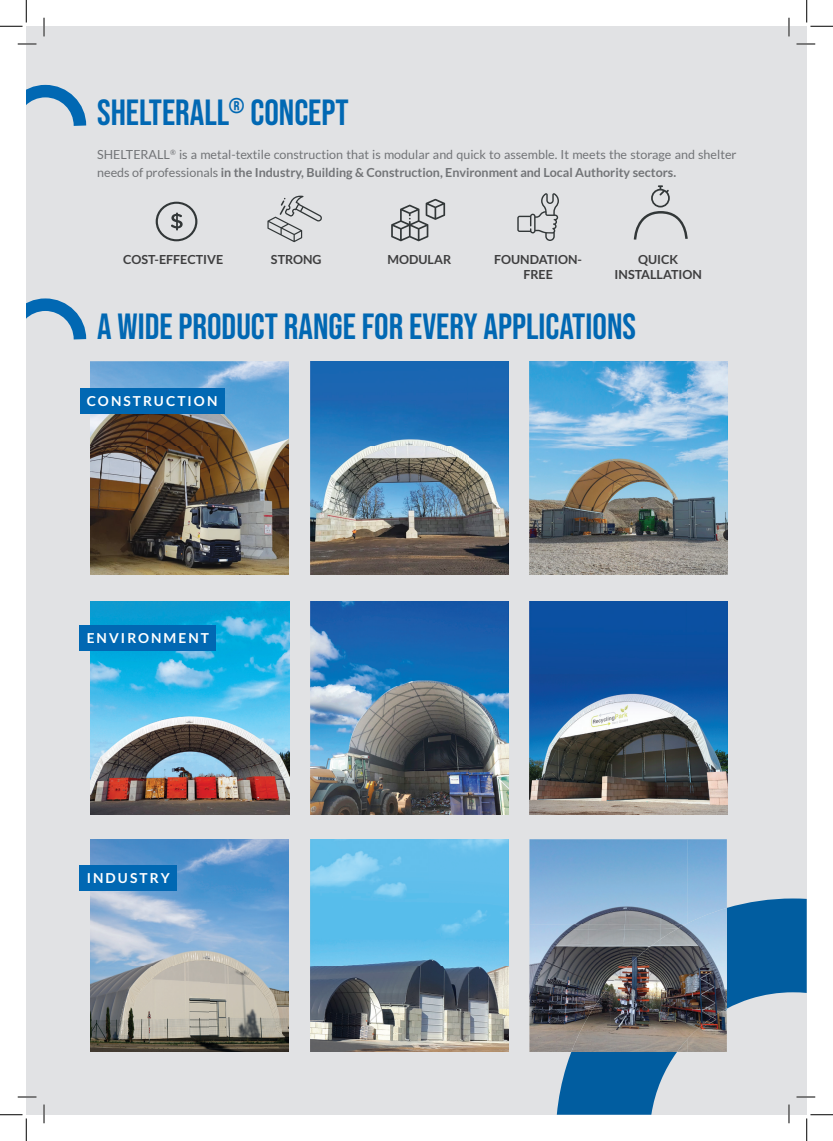
<style>
.page{position:relative;width:833px;height:1141px;background:#fff}
.page>*{position:absolute;margin:0;border:0;box-sizing:border-box;transform-origin:0 0}
.t1{font:36.25px "Bebas Neue";color:#0168b3}
.t2{font:700 13.75px "Lato";letter-spacing:.15em;color:#fff}
.t3{font:12.5px/17.5px "Lato";color:#727477}
.t4{font:700 12.5px/15px "Lato";color:#3e3e3f;text-align:center}
.s1{font-weight:700}
</style>
<div class="page">
<div style="left:26px;top:26px;width:780px;height:1088px;background:#e1e2e4"></div>
<svg style="left:556px;top:898px;width:250px;height:216px"></svg>
<svg style="left:26px;top:298px;width:61px;height:42px"></svg>
<svg style="left:26px;top:84px;width:61px;height:42px"></svg>
<img style="left:310px;top:839px;width:198px;height:212px">
<img style="left:90px;top:362px;width:198px;height:212px">
<img style="left:310px;top:362px;width:198px;height:212px">
<img style="left:529px;top:362px;width:197px;height:212px">
<img style="left:90px;top:601px;width:199px;height:213px">
<img style="left:310px;top:601px;width:198px;height:213px">
<img style="left:529px;top:601px;width:197px;height:213px">
<img style="left:529px;top:839px;width:197px;height:85px">
<img style="left:529px;top:924px;width:118px;height:85px">
<img style="left:647px;top:924px;width:1px;height:23px">
<img style="left:529px;top:1009px;width:42px;height:42px">
<img style="left:648px;top:907px;width:78px;height:144px">
<img style="left:609px;top:947px;width:39px;height:104px">
<img style="left:571px;top:984px;width:39px;height:67px">
<img style="left:90px;top:839px;width:198px;height:212px">
<div style="left:80px;top:864px;width:97px;height:26px;background:#0168b3"></div>
<div style="left:80px;top:388px;width:144px;height:25px;background:#0168b3"></div>
<div style="left:80px;top:624px;width:136px;height:26px;background:#0168b3"></div>
<svg style="left:267px;top:196px;width:55px;height:46px"></svg>
<svg style="left:391px;top:199px;width:54px;height:42px"></svg>
<svg style="left:517px;top:193px;width:41px;height:48px"></svg>
<svg style="left:633px;top:185px;width:54px;height:54px"></svg>
<svg style="left:156px;top:202px;width:41px;height:39px"></svg>
<svg style="left:18px;top:43px;width:18px;height:2px"></svg>
<svg style="left:796px;top:43px;width:18px;height:2px"></svg>
<svg style="left:18px;top:1096px;width:18px;height:1px"></svg>
<svg style="left:796px;top:1096px;width:18px;height:1px"></svg>
<svg style="left:43px;top:18px;width:2px;height:18px"></svg>
<svg style="left:43px;top:1104px;width:2px;height:19px"></svg>
<svg style="left:788px;top:18px;width:1px;height:18px"></svg>
<svg style="left:787px;top:1104px;width:2px;height:19px"></svg>
<svg style="left:0;top:0;width:27px;height:27px"></svg>
<svg style="left:0;top:1114px;width:27px;height:26px"></svg>
<svg style="left:806px;top:0;width:26px;height:27px"></svg>
<svg style="left:806px;top:1114px;width:26px;height:26px"></svg>
<h1 class="t1" style="left:97px;top:92px;width:253px">SHELTERALL<sup>®</sup> CONCEPT</h1>
<p class="t3" style="left:97px;top:146px;width:640px">SHELTERALL<sup>®</sup> is a metal-textile construction that is modular and quick to assemble. It meets the storage and shelter needs of professionals <span class="s1">in the Industry, Building &amp; Construction, Environment and Local Authority sectors.</span></p>
<p class="t4" style="left:123px;top:251px;width:101px">COST-EFFECTIVE</p>
<p class="t4" style="left:387px;top:251px;width:65px">MODULAR</p>
<p class="t4" style="left:494px;top:251px;width:89px">FOUNDATION-<br>FREE</p>
<p class="t4" style="left:614px;top:251px;width:89px">QUICK<br>INSTALLATION</p>
<p class="t4" style="left:271px;top:251px;width:52px">STRONG</p>
<h1 class="t1" style="left:97px;top:306px;width:540px">A WIDE PRODUCT RANGE FOR EVERY APPLICATIONS</h1>
<p class="t2" style="left:87px;top:393px;width:132px">CONSTRUCTION</p>
<p class="t2" style="left:87px;top:630px;width:124px">ENVIRONMENT</p>
<p class="t2" style="left:87px;top:870px;width:84px">INDUSTRY</p>
</div>
